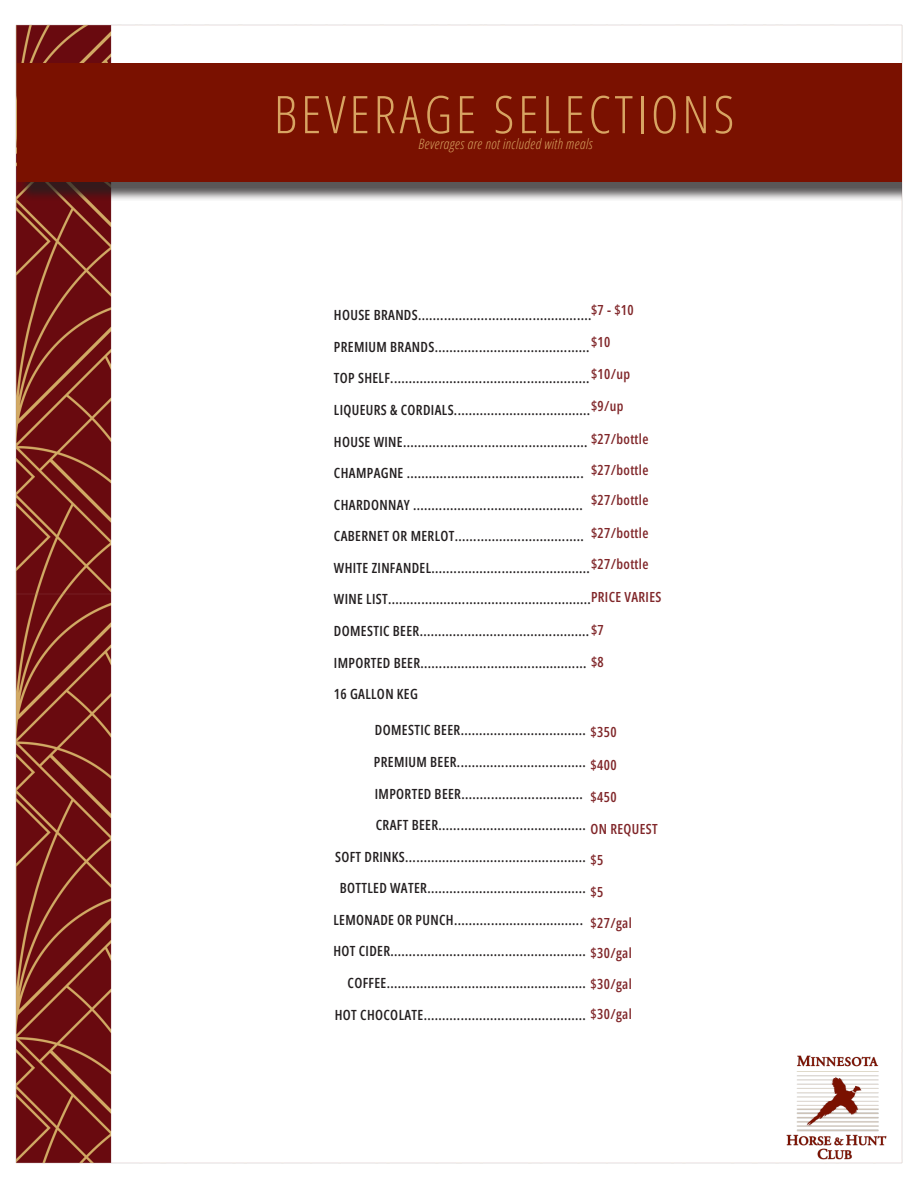
<style>
.page{position:relative;width:918px;height:1188px;background:#fff}
.page>*{position:absolute;margin:0;border:0;box-sizing:border-box;transform-origin:0 0}
.t1{font:300 51.9px "Open Sans Condensed";letter-spacing:.075em;color:#d8a462}
.t2{font:italic 300 14.25px "Open Sans Condensed";letter-spacing:.025em;color:#d8a462}
.t3{font:600 14.1px "Open Sans Condensed";letter-spacing:.025em;color:#231f20}
.t4{font:600 13.95px/30.6px "Open Sans Condensed";letter-spacing:.025em;color:#802629}
.s1{font-size:13.95px;color:#802629}
</style>
<div class="page">
<img style="left:15px;top:24px;width:888px;height:1140px">
<img style="left:18px;top:182px;width:883px;height:18px">
<div style="left:17px;top:63px;width:884px;height:119px;background:#7a1100"></div>
<img style="left:781px;top:1051px;width:110px;height:113px">
<p class="t1" style="left:274px;top:78px;width:462px">BEVERAGE SELECTIONS</p>
<p class="t2" style="left:419px;top:134px;width:175px">Beverages are not included with meals</p>
<p class="t4" style="left:591px;top:294px;width:44px">$7 - $10</p>
<p class="t4" style="left:591px;top:326px;width:21px">$10</p>
<p class="t4" style="left:591px;top:358px;width:41px">$10/up</p>
<p class="t4" style="left:591px;top:391px;width:34px">$9/up</p>
<p class="t4" style="left:591px;top:423px;width:59px;text-align:justify">$27/bottle $27/bottle $27/bottle</p>
<p class="t4" style="left:591px;top:517px;width:59px">$27/bottle</p>
<p class="t4" style="left:591px;top:549px;width:59px">$27/bottle</p>
<p class="t4" style="left:591px;top:581px;width:72px">PRICE VARIES</p>
<p class="t4" style="left:591px;top:614px;width:14px">$7</p>
<h2 class="t3" style="left:334px;top:305px;width:259px">HOUSE BRANDS...............................................</h2>
<h2 class="t3" style="left:334px;top:337px;width:257px">PREMIUM BRANDS..........................................</h2>
<h2 class="t3" style="left:334px;top:368px;width:257px">TOP SHELF......................................................</h2>
<h2 class="t3" style="left:334px;top:400px;width:258px">LIQUEURS &amp; CORDIALS.....................................</h2>
<h2 class="t3" style="left:334px;top:431px;width:255px">HOUSE WINE..................................................</h2>
<h2 class="t3" style="left:334px;top:463px;width:251px">CHAMPAGNE ................................................</h2>
<h2 class="t3" style="left:334px;top:495px;width:250px">CHARDONNAY ..............................................</h2>
<h2 class="t3" style="left:334px;top:526px;width:251px">CABERNET OR MERLOT...................................</h2>
<h2 class="t3" style="left:334px;top:558px;width:258px">WHITE ZINFANDEL...........................................</h2>
<h2 class="t3" style="left:334px;top:589px;width:258px">WINE LIST.......................................................</h2>
<h2 class="t3" style="left:334px;top:621px;width:257px">DOMESTIC BEER..............................................</h2>
<h2 class="t3" style="left:334px;top:653px;width:271px">IMPORTED BEER............................................. <span class="s1">$8</span></h2>
<h2 class="t3" style="left:334px;top:684px;width:85px">16 GALLON KEG</h2>
<p class="t3" style="left:375px;top:720px;width:212px">DOMESTIC BEER..................................</p>
<p class="t3" style="left:374px;top:752px;width:214px">PREMIUM BEER...................................</p>
<p class="t3" style="left:375px;top:783px;width:210px">IMPORTED BEER.................................</p>
<p class="t3" style="left:376px;top:815px;width:212px">CRAFT BEER........................................</p>
<p class="t3" style="left:335px;top:847px;width:252px">SOFT DRINKS.................................................</p>
<p class="t3" style="left:340px;top:878px;width:248px">BOTTLED WATER...........................................</p>
<p class="t3" style="left:334px;top:910px;width:251px">LEMONADE OR PUNCH...................................</p>
<p class="t3" style="left:333px;top:941px;width:254px">HOT CIDER.....................................................</p>
<p class="t3" style="left:348px;top:973px;width:286px">COFFEE...................................................... <span class="s1">$30/gal</span></p>
<p class="t3" style="left:335px;top:1005px;width:299px">HOT CHOCOLATE............................................ <span class="s1">$30/gal</span></p>
<h2 class="t4" style="left:591px;top:717px;width:27px">$350</h2>
<h2 class="t4" style="left:591px;top:749px;width:27px">$400</h2>
<h2 class="t4" style="left:591px;top:782px;width:27px">$450</h2>
<h2 class="t4" style="left:591px;top:813px;width:69px">ON REQUEST $5</h2>
<h2 class="t4" style="left:591px;top:877px;width:43px">$5 $27/gal $30/gal</h2>
</div>
